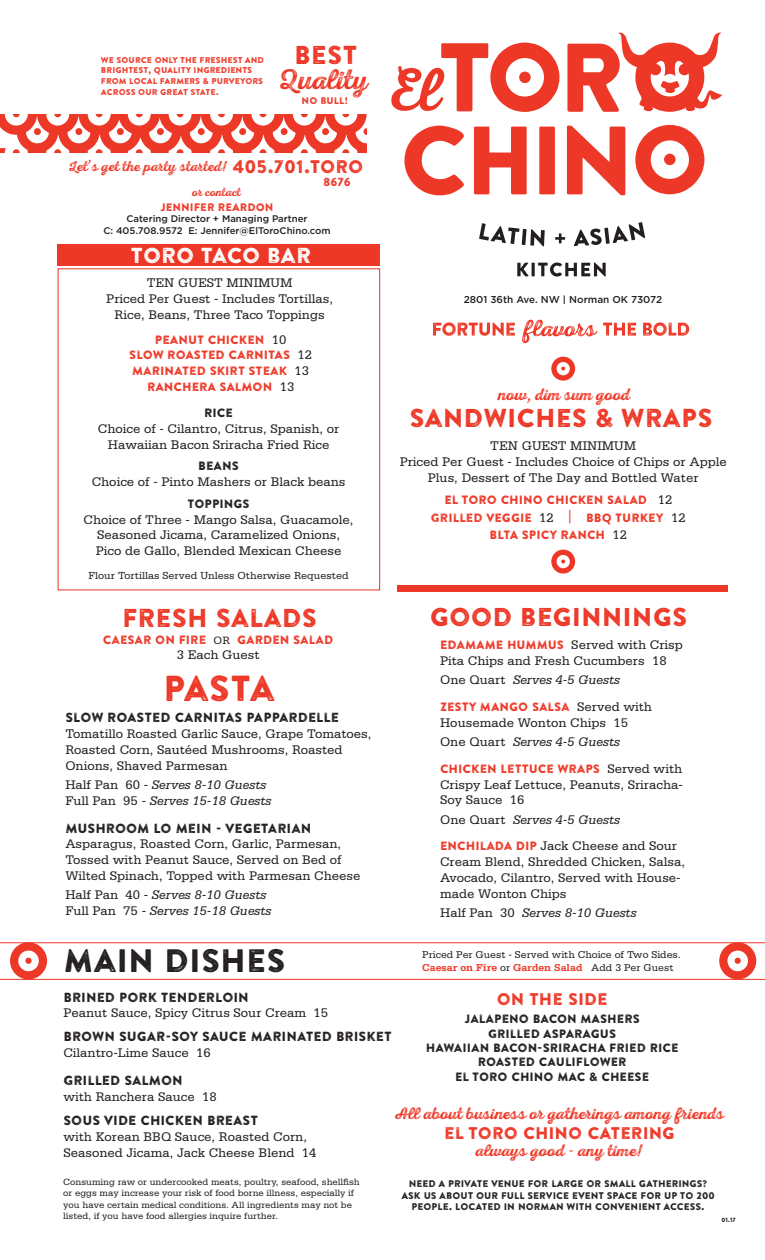
<style>
.page{position:relative;width:765px;height:1260px;background:#fff}
.page>*{position:absolute;margin:0;border:0;box-sizing:border-box;transform-origin:0 0}
.t1{font:36px "Brandon Printed One";letter-spacing:-.03em;color:#ee3827}
.t2{font:32.38px "Brandon Printed One";color:#231f20}
.t3{font:28.75px "Nexa Rust Script S 03";letter-spacing:-.01em;color:#ee3827}
.t4{font:25.75px "Brandon Printed One";color:#ee3827}
.t5{font:21.62px "Brandon Printed One";letter-spacing:-.01em;color:#fff}
.t6{font:16.75px "Nexa Rust Script S 03";letter-spacing:-.005em;color:#ee3827}
.t7{font:16.75px "Brandon Printed One";color:#ee3827}
.t8{font:14.38px "Nexa Rust Script S 03";color:#ee3827}
.t9{font:13.25px/15.9px "Serifa";color:#231f20}
.t10{font:italic 13.25px/15.8px "Serifa";color:#231f20}
.t11{font:13.25px "Brandon Printed One";color:#231f20}
.t12{font:12px/15.9px "Brandon Printed One";color:#ee3827;text-align:center}
.t13{font:12px/14.4px "Brandon Printed One";color:#231f20;text-align:center}
.t14{font:12px "Nexa Rust Script S 03";letter-spacing:.015em;color:#ee3827}
.t15{font:11.62px "Brandon Printed One";color:#ee3827}
.t16{font:10.75px "Serifa";color:#231f20}
.t17{font:10.75px "Brandon Printed One";color:#ee3827}
.t18{font:10.5px/12.6px "Serifa";color:#231f20}
.t19{font:500 10px "Gotham";color:#231f20}
.t20{font:9.62px/11.5px "Serifa";color:#231f20}
.t21{font:9.62px/11.5px "Brandon Printed One";color:#231f20;text-align:center}
.t22{font:500 9.62px/11.5px "Gotham";color:#231f20;text-align:center}
.t23{font:9.62px "Brandon Printed One";color:#ee3827}
.t24{font:8.38px/10.8px "Brandon Printed One";color:#ee3827}
.t25{font:6px "Brandon Printed One";color:#231f20}
.s1{font-family:"Brandon Printed One";font-size:18.12px}
.s2{font-family:"Serifa";font-size:13.25px;color:#231f20}
.s3{font-family:"Serifa";font-size:13.25px}
.s4{font-family:"Serifa";font-size:11.25px;color:#231f20}
.s5{font-family:"Brandon Printed One";font-size:12px;color:#ee3827}
.s6{font-style:normal}
.s7{font-style:italic}
.s8{font-weight:700;color:#ee3827}
</style>
<div class="page">
<svg style="left:433px;top:322px;width:82px;height:14px"></svg>
<svg style="left:603px;top:323px;width:33px;height:13px"></svg>
<svg style="left:643px;top:322px;width:46px;height:14px"></svg>
<svg style="left:522px;top:320px;width:75px;height:23px"></svg>
<svg style="left:0;top:115px;width:366px;height:37px"></svg>
<svg style="left:635px;top:125px;width:69px;height:69px"></svg>
<svg style="left:404px;top:126px;width:60px;height:69px"></svg>
<svg style="left:474px;top:127px;width:53px;height:67px"></svg>
<div style="left:539px;top:127px;width:16px;height:67px;background:#ee3827"></div>
<svg style="left:567px;top:126px;width:58px;height:69px"></svg>
<svg style="left:391px;top:43px;width:168px;height:69px"></svg>
<div style="left:519px;top:72px;width:12px;height:11px;background:#ee3827;border-radius:50%"></div>
<div style="left:664px;top:154px;width:12px;height:11px;background:#ee3827;border-radius:50%"></div>
<svg style="left:517px;top:263px;width:89px;height:14px"></svg>
<svg style="left:479px;top:223px;width:66px;height:23px"></svg>
<svg style="left:555px;top:233px;width:10px;height:10px"></svg>
<svg style="left:574px;top:222px;width:71px;height:24px"></svg>
<svg style="left:567px;top:32px;width:155px;height:80px"></svg>
<div style="left:57px;top:244px;width:323px;height:21px;background:#ee3827"></div>
<svg style="left:551px;top:550px;width:24px;height:24px"></svg>
<svg style="left:551px;top:357px;width:24px;height:24px"></svg>
<div style="left:397px;top:585px;width:330px;height:6px;background:#ee3827"></div>
<svg style="left:0;top:942px;width:765px;height:38px"></svg>
<p class="t24" style="left:101px;top:54px;width:165px">WE SOURCE ONLY THE FRESHEST AND<br>BRIGHTEST, QUALITY INGREDIENTS<br>FROM LOCAL FARMERS &amp; PURVEYORS<br>ACROSS OUR GREAT STATE.</p>
<h3 class="t4" style="left:294px;top:38px;width:65px">BEST</h3>
<p class="t23" style="left:302px;top:95px;width:48px">NO BULL!</p>
<h3 class="t3" style="left:278px;top:62px;width:92px">Quality</h3>
<p class="t8" style="left:68px;top:158px;width:297px">Let’s get the party started! <span class="s1">405.701.TORO</span></p>
<p class="t15" style="left:323px;top:175px;width:29px">8676</p>
<p class="t14" style="left:192px;top:185px;width:50px">or contact</p>
<p class="t17" style="left:160px;top:200px;width:115px">JENNIFER REARDON</p>
<p class="t22" style="left:103px;top:213px;width:229px">Catering Director + Managing Partner<br>C: 405.708.9572 E: Jennifer@ElToroChino.com</p>
<h3 class="t5" style="left:131px;top:242px;width:182px">TORO TACO BAR</h3>
<p class="t9" style="left:147px;top:275px;width:124px">t en Guest Minimum</p>
<p class="t9" style="left:106px;top:291px;width:228px">Priced Per Guest - Includes Tortillas,</p>
<p class="t9" style="left:115px;top:306px;width:212px">Rice, Beans, Three Taco Toppings</p>
<p class="t12" style="left:129px;top:331px;width:184px">PEANUT CHICKEN <span class="s2">10<br></span>SLOW ROASTED CARNITAS <span class="s2">12<br></span>MARINATED SKIRT STEAK <span class="s2">13<br></span>RANCHERA SALMON <span class="s2">13</span></p>
<p class="t13" style="left:204px;top:406px;width:30px">RICE</p>
<p class="t9" style="left:98px;top:421px;width:243px;text-align:center">Choice of - Cilantro, Citrus, Spanish, or<br>Hawaiian Bacon Sriracha Fried Rice</p>
<p class="t13" style="left:198px;top:459px;width:42px">BEANS</p>
<p class="t9" style="left:92px;top:474px;width:255px">Choice of - Pinto Mashers or Black beans</p>
<p class="t13" style="left:188px;top:496px;width:64px">TOPPINGS</p>
<p class="t9" style="left:84px;top:512px;width:271px;text-align:center">Choice of Three - Mango Salsa, Guacamole,<br>Seasoned Jicama, Caramelized Onions,<br>Pico de Gallo, Blended Mexican Cheese</p>
<p class="t16" style="left:89px;top:570px;width:261px">Flour Tortillas Served Unless Otherwise Requested</p>
<p class="t19" style="left:464px;top:294px;width:200px">2801 36th Ave. NW | Norman OK 73072</p>
<p class="t6" style="left:498px;top:385px;width:134px">now, dim sum good</p>
<h3 class="t4" style="left:409px;top:402px;width:305px">SANDWICHES &amp; WRAPS</h3>
<p class="t9" style="left:490px;top:438px;width:124px">t en Guest Minimum</p>
<p class="t9" style="left:400px;top:454px;width:329px">Priced Per Guest - Includes Choice of Chips or Apple</p>
<p class="t9" style="left:428px;top:470px;width:272px">Plus, Dessert of The Day and Bottled Water</p>
<p class="t12" style="left:431px;top:491px;width:256px;line-height:17.5px">EL TORO CHINO CHICKEN SALAD <span class="s2">12<br></span>GRILLED VEGGIE <span class="s2">12</span> <span class="s3">|</span> BBQ TURKEY <span class="s2">12<br></span>BLTA SPICY RANCH <span class="s2">12</span></p>
<h3 class="t4" style="left:430px;top:601px;width:259px">GOOD BEGINNINGS</h3>
<h3 class="t4" style="left:122px;top:602px;width:197px">FRESH SALADS</h3>
<p class="t12" style="left:103px;top:632px;width:232px">CAESAR ON FIRE <span class="s4">OR</span> GARDEN SALAD</p>
<p class="t9" style="left:177px;top:647px;width:84px">3 Each Guest</p>
<p class="t9" style="left:440px;top:637px;width:244px"><span class="s5">EDAMAME HUMMUS</span> Served with Crisp<br>Pita Chips and Fresh Cucumbers 18</p>
<p class="t10" style="left:440px;top:672px;width:182px"><span class="s6">One Quart</span> Serves 4-5 Guests</p>
<p class="t12" style="left:440px;top:699px;width:213px">ZESTY MANGO SALSA <span class="s2">Served with</span></p>
<p class="t9" style="left:440px;top:713px;width:190px;line-height:19.2px">Housemade Wonton Chips 15<br>One Quart <span class="s7">Serves 4-5 Guests</span></p>
<p class="t12" style="left:440px;top:760px;width:244px">CHICKEN LETTUCE WRAPS <span class="s2">Served with</span></p>
<p class="t9" style="left:440px;top:777px;width:244px">Crispy Leaf Lettuce, Peanuts, Sriracha-<br>Soy Sauce 16</p>
<p class="t9" style="left:440px;top:806px;width:238px;line-height:26.6px">One Quart <span class="s7">Serves 4-5 Guests<br></span><span class="s5">ENCHILADA DIP</span> Jack Cheese and Sour</p>
<p class="t9" style="left:440px;top:854px;width:247px">Cream Blend, Shredded Chicken, Salsa,<br>Avocado, Cilantro, Served with House&shy;made Wonton Chips</p>
<p class="t10" style="left:440px;top:905px;width:198px"><span class="s6">Half Pan 30</span> Serves 8-10 Guests</p>
<h1 class="t1" style="left:163px;top:665px;width:114px">PASTA</h1>
<p class="t11" style="left:65px;top:709px;width:275px">SLOW ROASTED CARNITAS PAPPARDELLE</p>
<p class="t9" style="left:65px;top:726px;width:308px">Tomatillo Roasted Garlic Sauce, Grape Tomatoes,<br>Roasted Corn, Sautéed Mushrooms, Roasted<br>Onions, Shaved Parmesan</p>
<p class="t10" style="left:65px;top:777px;width:208px"><span class="s6">Half Pan 60 -</span> Serves 8-10 Guests<br><span class="s6">Full Pan 95 -</span> Serves 15-18 Guests</p>
<p class="t11" style="left:65px;top:820px;width:248px">MUSHROOM LO MEIN - VEGETARIAN</p>
<p class="t9" style="left:65px;top:836px;width:297px">Asparagus, Roasted Corn, Garlic, Parmesan,<br>Tossed with Peanut Sauce, Served on Bed of<br>Wilted Spinach, Topped with Parmesan Cheese</p>
<p class="t10" style="left:65px;top:887px;width:208px"><span class="s6">Half Pan 40 -</span> Serves 8-10 Guests<br><span class="s6">Full Pan 75 -</span> Serves 15-18 Guests</p>
<h2 class="t2" style="left:63px;top:940px;width:224px">MAIN DISHES</h2>
<p class="t11" style="left:63px;top:989px;width:187px">BRINED PORK TENDERLOIN</p>
<p class="t9" style="left:63px;top:1005px;width:266px">Peanut Sauce, Spicy Citrus Sour Cream 15</p>
<p class="t11" style="left:63px;top:1028px;width:330px">BROWN SUGAR-SOY SAUCE MARINATED BRISKET</p>
<p class="t9" style="left:63px;top:1045px;width:149px">Cilantro-Lime Sauce 16</p>
<p class="t11" style="left:63px;top:1072px;width:121px">GRILLED SALMON</p>
<p class="t9" style="left:63px;top:1089px;width:155px">with Ranchera Sauce 18</p>
<p class="t11" style="left:63px;top:1112px;width:196px">SOUS VIDE CHICKEN BREAST</p>
<p class="t9" style="left:63px;top:1129px;width:255px">with Korean BBQ Sauce, Roasted Corn,<br>Seasoned Jicama, Jack Cheese Blend 14</p>
<p class="t20" style="left:63px;top:1176px;width:298px">Consuming raw or undercooked meats, poultry, seafood, shellfish or eggs may increase your risk of food borne illness, especially if you have certain medical conditions. All ingredients may not be listed, if you have food allergies inquire further.</p>
<p class="t18" style="left:422px;top:949px;width:260px">Priced Per Guest - Served with Choice of Two Sides.<br><span class="s8">Caesar on Fire</span> or <span class="s8">Garden Salad</span> Add 3 Per Guest</p>
<p class="t7" style="left:497px;top:989px;width:112px">ON THE SIDE</p>
<p class="t13" style="left:426px;top:1012px;width:254px">JALAPENO BACON MASHERS<br>GRILLED ASPARAGUS<br>HAWAIIAN BACON-SRIRACHA FRIED RICE<br>ROASTED CAULIFLOWER<br>EL TORO CHINO MAC &amp; CHEESE</p>
<p class="t6" style="left:395px;top:1104px;width:331px">All about business or gatherings among friends</p>
<p class="t7" style="left:444px;top:1123px;width:232px">EL TORO CHINO CATERING</p>
<p class="t6" style="left:476px;top:1141px;width:169px">always good - any time!</p>
<p class="t21" style="left:401px;top:1178px;width:315px">NEED A PRIVATE VENUE FOR LARGE OR SMALL GATHERINGS?<br>ASK US ABOUT OUR FULL SERVICE EVENT SPACE FOR UP TO 200<br>PEOPLE. LOCATED IN NORMAN WITH CONVENIENT ACCESS.</p>
<p class="t25" style="left:721px;top:1216px;width:16px">01.17</p>
</div>
